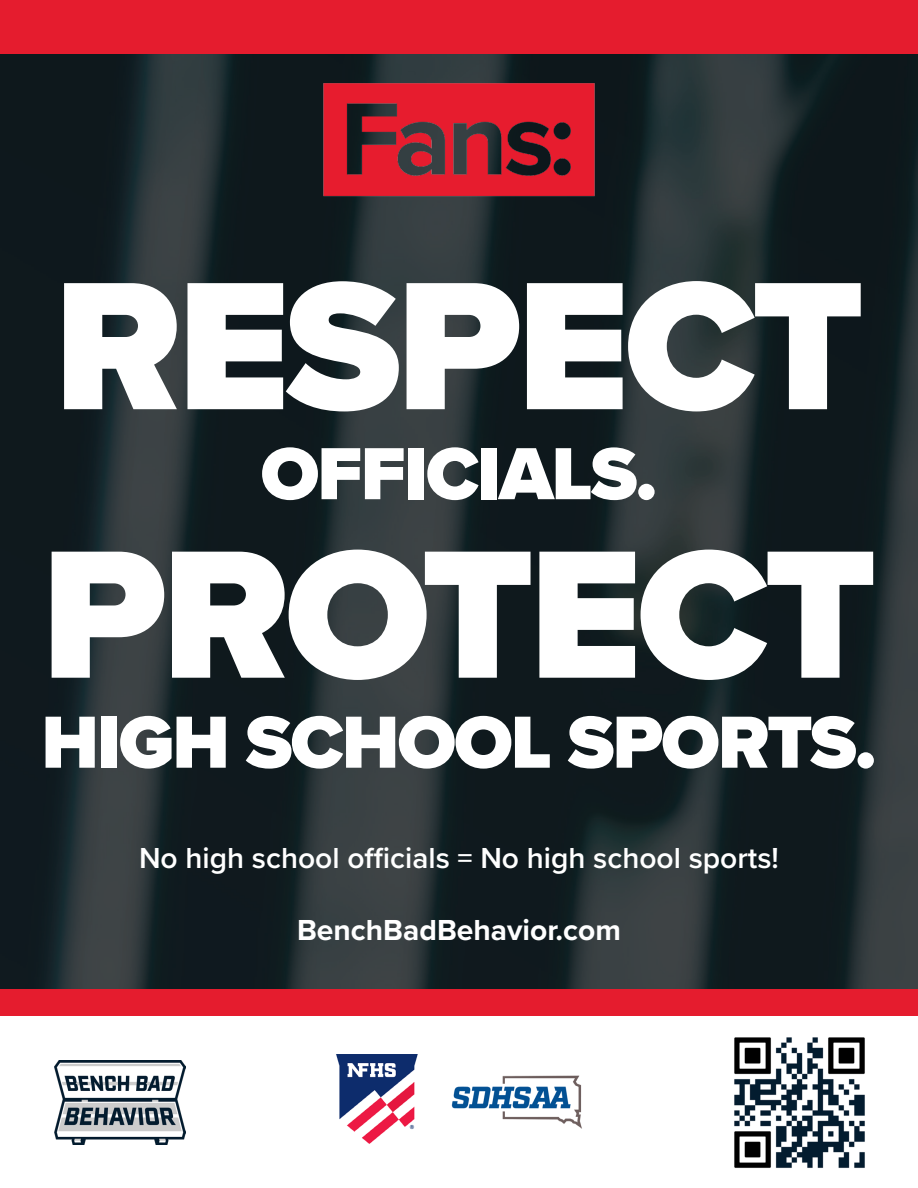
<style>
.page{position:relative;width:918px;height:1188px;background:#fff}
.page>*{position:absolute;margin:0;border:0;box-sizing:border-box;transform-origin:0 0}
.t1{font:900 189px "Proxima Nova";letter-spacing:-.025em;color:#fff}
.t2{font:900 76.5px "Proxima Nova";letter-spacing:-.025em;color:#fff}
.t3{font:600 30px "Proxima Nova";color:#fff}
.t4{font:700 30px "Proxima Nova";color:#fff}
</style>
<div class="page">
<img style="left:0;top:54px;width:918px;height:935px">
<img style="left:315px;top:75px;width:288px;height:129px">
<div style="left:0;top:0;width:918px;height:54px;background:#e51c2e"></div>
<div style="left:0;top:989px;width:918px;height:27px;background:#e51c2e"></div>
<img style="left:336px;top:1055px;width:246px;height:89px">
<img style="left:54px;top:1060px;width:132px;height:84px">
<img style="left:734px;top:1037px;width:131px;height:131px">
<h1 class="t1" style="left:54px;top:205px;width:812px">RESPECT</h1>
<h2 class="t2" style="left:261px;top:417px;width:398px">OFFICIALS.</h2>
<h1 class="t1" style="left:41px;top:474px;width:837px">PROTECT</h1>
<h2 class="t2" style="left:41px;top:685px;width:837px">HIGH SCHOOL SPORTS.</h2>
<p class="t3" style="left:139px;top:836px;width:641px">No high school officials = No high school sports!</p>
<p class="t4" style="left:297px;top:908px;width:325px">BenchBadBehavior.com</p>
</div>
